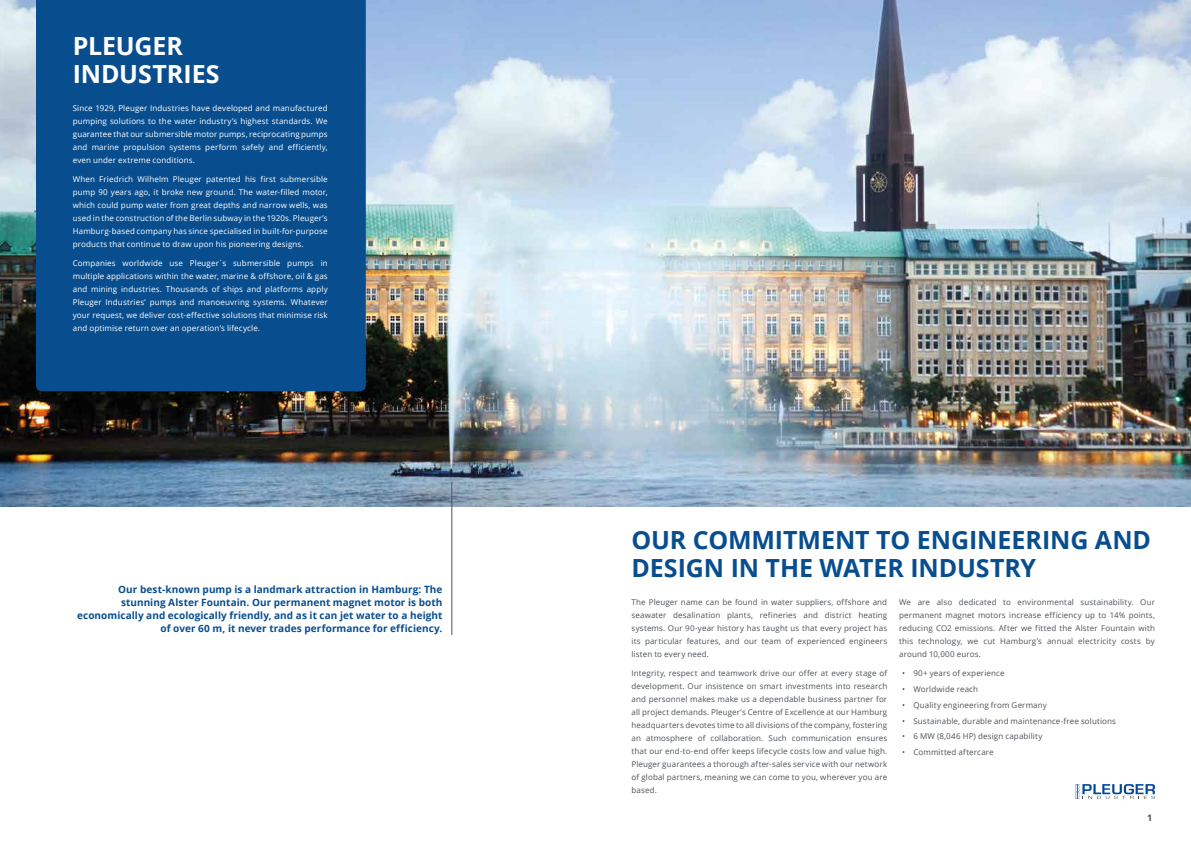
<style>
.page{position:relative;width:1191px;height:842px;background:#fff}
.page>*{position:absolute;margin:0;border:0;box-sizing:border-box;transform-origin:0 0}
.t1{font:700 25px/28px "Open Sans";letter-spacing:-.005em;color:#084e8f}
.t2{font:700 25px/28px "Open Sans";letter-spacing:-.005em;color:#fff}
.t3{font:700 10px/13px "Open Sans";letter-spacing:.005em;color:#084e8f;text-align:right}
.t4{font:700 9px "Open Sans";color:#4d5359}
.t5{font:8px/13px "Open Sans";letter-spacing:.015em;color:#4d5359;text-align:justify}
.t6{font:8px/13px "Open Sans";letter-spacing:.015em;color:#fff;text-align:justify}
</style>
<div class="page">
<svg style="left:1075px;top:784px;width:80px;height:15px"></svg>
<img style="left:0;top:0;width:1191px;height:506px">
<div style="left:36px;top:0;width:330px;height:391px;background:#084e8f"></div>
<hr style="left:451px;top:482px;width:1px;height:153px;background:#4d5359">
<h1 class="t2" style="left:73px;top:31px;width:148px">PLEUGER<br>INDUSTRIES</h1>
<p class="t6" style="left:73px;top:102px;width:256px">Since 1929, Pleuger Industries have developed and manufactured pumping solutions to the water industry’s highest standards. We guarantee that our submersible motor pumps, reciprocating pumps and marine propulsion systems perform safely and efficiently, even under extreme conditions.</p>
<p class="t6" style="left:73px;top:172px;width:256px">When Friedrich Wilhelm Pleuger patented his first submersible pump 90 years ago, it broke new ground. The water-filled motor, which could pump water from great depths and narrow wells, was used in the construction of the Berlin subway in the 1920s. Pleuger’s Hamburg-based company has since specialised in built-for-purpose products that continue to draw upon his pioneering designs.</p>
<p class="t6" style="left:73px;top:256px;width:256px">Companies worldwide use Pleuger´s submersible pumps in multiple applications within the water, marine &amp; offshore, oil &amp; gas and mining industries. Thousands of ships and platforms apply Pleuger Industries’ pumps and manoeuvring systems. Whatever your request, we deliver cost-effective solutions that minimise risk and optimise return over an operation’s lifecycle.</p>
<p class="t3" style="left:77px;top:583px;width:367px">Our best-known pump is a landmark attraction in Hamburg: The stunning Alster Fountain. Our permanent magnet motor is both economically and ecologically friendly, and as it can jet water to a height of over 60 m, it never trades performance for efficiency.</p>
<h1 class="t1" style="left:631px;top:525px;width:521px">OUR COMMITMENT TO ENGINEERING AND<br>DESIGN IN THE WATER INDUSTRY</h1>
<p class="t5" style="left:631px;top:596px;width:257px">The Pleuger name can be found in water suppliers, offshore and seawater desalination plants, refineries and district heating systems. Our 90-year history has taught us that every project has its particular features, and our team of experienced engineers listen to every need.</p>
<p class="t5" style="left:631px;top:666px;width:257px">Integrity, respect and teamwork drive our offer at every stage of development. Our insistence on smart investments into research and personnel makes make us a dependable business partner for all project demands. Pleuger’s Centre of Excellence at our Hamburg headquarters devotes time to all divisions of the company, fostering an atmosphere of collaboration. Such communication ensures that our end-to-end offer keeps lifecycle costs low and value high.<br>Pleuger guarantees a thorough after-sales service with our network of global partners, meaning we can come to you, wherever you are based.</p>
<p class="t5" style="left:899px;top:596px;width:257px">We are also dedicated to environmental sustainability. Our permanent magnet motors increase efficiency up to 14% points, reducing CO2 emissions. After we fitted the Alster Fountain with this technology, we cut Hamburg’s annual electricity costs by around 10,000 euros.</p>
<p class="t5" style="left:902px;top:666px;width:104px">• 90+ years of experience</p>
<p class="t5" style="left:902px;top:682px;width:78px">• Worldwide reach</p>
<p class="t5" style="left:902px;top:698px;width:146px">• Quality engineering from Germany</p>
<p class="t5" style="left:902px;top:714px;width:215px">• Sustainable, durable and maintenance-free solutions</p>
<p class="t5" style="left:902px;top:730px;width:142px">• 6 MW (8,046 HP) design capability</p>
<p class="t5" style="left:902px;top:745px;width:93px">• Committed aftercare</p>
<p class="t4" style="left:1147px;top:811px;width:7px">1</p>
</div>
